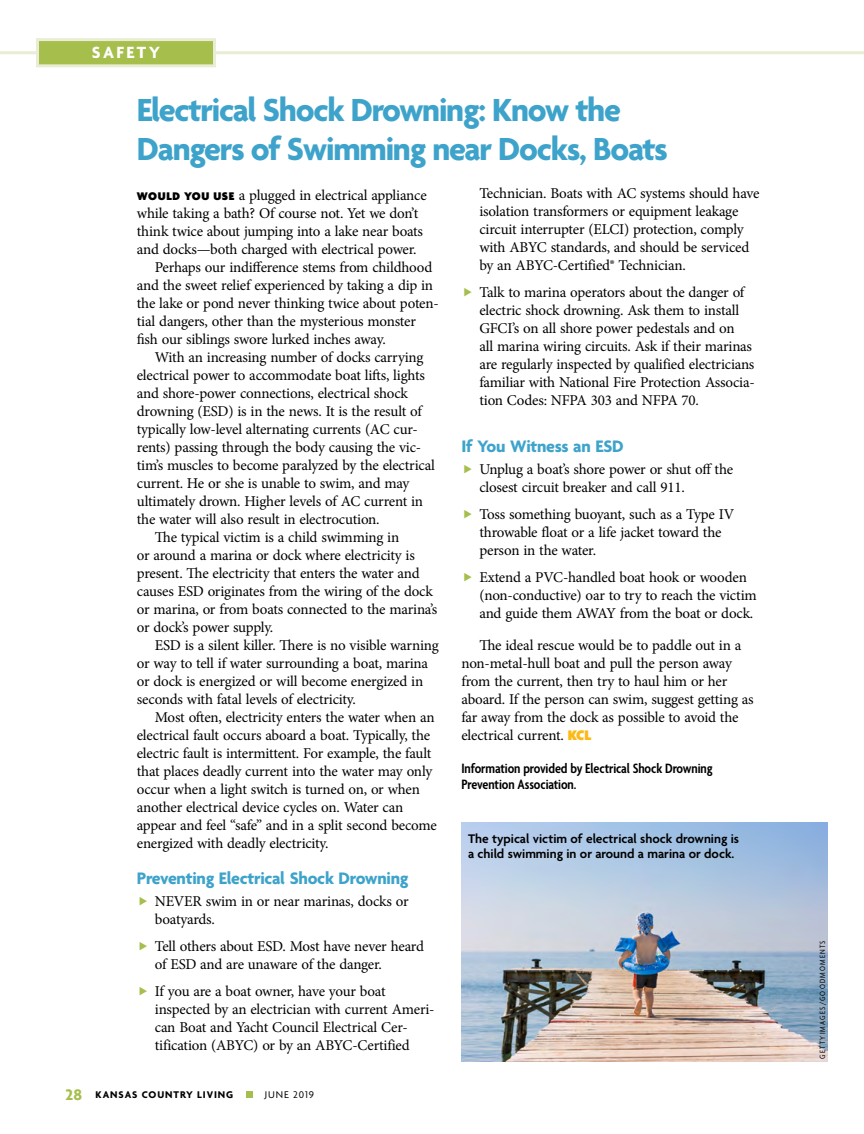
<style>
.page{position:relative;width:864px;height:1134px;background:#fff}
.page>*{position:absolute;margin:0;border:0;box-sizing:border-box;transform-origin:0 0}
.t1{font:700 34.5px/39px "Agenda";letter-spacing:-.035em;color:#3ea3cb}
.t2{font:700 18px "Agenda";letter-spacing:-.015em;color:#3ea3cb}
.t3{font:700 17.55px "Agenda";letter-spacing:.14em;color:#fff}
.t4{font:15px/18px "Minion Pro";letter-spacing:-.015em;color:#000}
.t5{font:600 condensed 14.7px/15.8px "Agenda";letter-spacing:-.005em;color:#000}
.t6{font:600 13.5px/15px "Agenda";color:#000}
.t7{font:700 10.5px "Agenda";letter-spacing:.09em;color:#000}
.t8{font:10.5px "Agenda";letter-spacing:.09em;color:#000}
.t9{font:condensed 8.25px "Agenda";letter-spacing:.15em;color:#000}
.s1{font-family:"Agenda";font-weight:900;font-size:12px}
.s2{font-family:"Agenda";font-weight:900;color:#fdb913}
.s3{font-size:16.5px;color:#a6be4b}
</style>
<div class="page">
<hr style="left:0;top:51px;width:864px;height:3px;background:#eaedd5">
<div style="left:38px;top:40px;width:176px;height:26px;background:#a6be4b"></div>
<div style="left:36px;top:38px;width:180px;height:29px;border:3px solid #eaedd5"></div>
<img style="left:461px;top:823px;width:367px;height:239px">
<div style="left:246px;top:1091px;width:6px;height:7px;background:#a6be4b"></div>
<p class="t3" style="left:92px;top:43px;width:70px">SAFETY</p>
<h1 class="t1" style="left:137px;top:92px;width:533px">Electrical Shock Drowning: Know the<br>Dangers of Swimming near Docks, Boats</h1>
<p class="t4" style="left:137px;top:186px;width:291px"><span class="s1">WOULD YOU USE</span> a plugged in electrical appliance</p>
<p class="t4" style="left:137px;top:204px;width:283px">while taking a bath? Of course not. Yet we don’t</p>
<p class="t4" style="left:137px;top:222px;width:288px">think twice about jumping into a lake near boats</p>
<p class="t4" style="left:137px;top:240px;width:281px">and docks—both charged with electrical power.</p>
<p class="t4" style="left:155px;top:258px;width:279px">Perhaps our indifference stems from childhood</p>
<p class="t4" style="left:137px;top:276px;width:298px">and the sweet relief experienced by taking a dip in</p>
<p class="t4" style="left:137px;top:294px;width:303px">the lake or pond never thinking twice about poten-</p>
<p class="t4" style="left:137px;top:312px;width:281px">tial dangers, other than the mysterious monster</p>
<p class="t4" style="left:137px;top:330px;width:250px">fish our siblings swore lurked inches away.</p>
<p class="t4" style="left:155px;top:348px;width:270px">With an increasing number of docks carrying</p>
<p class="t4" style="left:137px;top:366px;width:290px">electrical power to accommodate boat lifts, lights</p>
<p class="t4" style="left:137px;top:384px;width:273px">and shore-power connections, electrical shock</p>
<p class="t4" style="left:137px;top:402px;width:287px">drowning (ESD) is in the news. It is the result of</p>
<p class="t4" style="left:137px;top:420px;width:283px">typically low-level alternating currents (AC cur-</p>
<p class="t4" style="left:137px;top:438px;width:286px">rents) passing through the body causing the vic-</p>
<p class="t4" style="left:137px;top:456px;width:300px">tim’s muscles to become paralyzed by the electrical</p>
<p class="t4" style="left:137px;top:474px;width:274px">current. He or she is unable to swim, and may</p>
<p class="t4" style="left:137px;top:492px;width:288px">ultimately drown. Higher levels of AC current in</p>
<p class="t4" style="left:137px;top:510px;width:244px">the water will also result in electrocution.</p>
<p class="t4" style="left:155px;top:528px;width:246px">The typical victim is a child swimming in</p>
<p class="t4" style="left:137px;top:546px;width:280px">or around a marina or dock where electricity is</p>
<p class="t4" style="left:137px;top:564px;width:284px">present. The electricity that enters the water and</p>
<p class="t4" style="left:137px;top:582px;width:297px">causes ESD originates from the wiring of the dock</p>
<p class="t4" style="left:137px;top:600px;width:302px">or marina, or from boats connected to the marina’s</p>
<p class="t4" style="left:137px;top:618px;width:138px">or dock’s power supply.</p>
<p class="t4" style="left:155px;top:636px;width:285px">ESD is a silent killer. There is no visible warning</p>
<p class="t4" style="left:137px;top:654px;width:293px">or way to tell if water surrounding a boat, marina</p>
<p class="t4" style="left:137px;top:672px;width:288px">or dock is energized or will become energized in</p>
<p class="t4" style="left:137px;top:690px;width:221px">seconds with fatal levels of electricity.</p>
<p class="t4" style="left:155px;top:708px;width:281px">Most often, electricity enters the water when an</p>
<p class="t4" style="left:137px;top:726px;width:295px">electrical fault occurs aboard a boat. Typically, the</p>
<p class="t4" style="left:137px;top:744px;width:296px">electric fault is intermittent. For example, the fault</p>
<p class="t4" style="left:137px;top:762px;width:297px">that places deadly current into the water may only</p>
<p class="t4" style="left:137px;top:780px;width:285px">occur when a light switch is turned on, or when</p>
<p class="t4" style="left:137px;top:798px;width:268px">another electrical device cycles on. Water can</p>
<p class="t4" style="left:137px;top:816px;width:302px">appear and feel “safe” and in a split second become</p>
<p class="t4" style="left:137px;top:834px;width:193px">energized with deadly electricity.</p>
<p class="t2" style="left:137px;top:868px;width:273px">Preventing Electrical Shock Drowning</p>
<p class="t4" style="left:155px;top:892px;width:255px">NEVER swim in or near marinas, docks or boatyards.</p>
<p class="t4" style="left:155px;top:937px;width:271px">Tell others about ESD. Most have never heard of ESD and are unaware of the danger.</p>
<p class="t4" style="left:155px;top:982px;width:281px">If you are a boat owner, have your boat inspected by an electrician with current Ameri&shy;can Boat and Yacht Council Electrical Cer&shy;tification (ABYC) or by an ABYC-Certified</p>
<p class="t4" style="left:479px;top:184px;width:282px">Technician. Boats with AC systems should have isolation transformers or equipment leakage circuit interrupter (ELCI) protection, comply with ABYC standards, and should be serviced by an ABYC-Certified® Technician.</p>
<p class="t4" style="left:479px;top:283px;width:277px">Talk to marina operators about the danger of electric shock drowning. Ask them to install GFCI’s on all shore power pedestals and on<br>all marina wiring circuits. Ask if their marinas are regularly inspected by qualified electricians familiar with National Fire Protection Associa&shy;tion Codes: NFPA 303 and NFPA 70.</p>
<p class="t2" style="left:461px;top:436px;width:164px">If You Witness an ESD</p>
<p class="t4" style="left:479px;top:460px;width:255px">Unplug a boat’s shore power or shut off the closest circuit breaker and call 911.</p>
<p class="t4" style="left:479px;top:505px;width:256px">Toss something buoyant, such as a Type IV throwable float or a life jacket toward the person in the water.</p>
<p class="t4" style="left:479px;top:568px;width:279px">Extend a PVC-handled boat hook or wooden (non-conductive) oar to try to reach the victim and guide them AWAY from the boat or dock.</p>
<p class="t4" style="left:461px;top:636px;width:294px;text-indent:18px">The ideal rescue would be to paddle out in a non-metal-hull boat and pull the person away from the current, then try to haul him or her aboard. If the person can swim, suggest getting as far away from the dock as possible to avoid the electrical current. <span class="s2">KCL</span></p>
<p class="t5" style="left:461px;top:762px;width:253px">Information provided by Electrical Shock Drowning<br>Prevention Association.</p>
<p class="t6" style="left:468px;top:832px;width:273px">The typical victim of electrical shock drowning is a child swimming in or around a marina or dock.</p>
<p class="t7" style="left:66px;top:1089px;width:169px"><span class="s3">28</span> KANSAS COUNTRY LIVING</p>
<p class="t8" style="left:265px;top:1089px;width:51px">JUNE 2019</p>
<p class="t9" style="left:818px;top:1059px;width:120px;rotate:-90deg">GETTYIMAGES/GOODMOMENTS</p>
</div>
